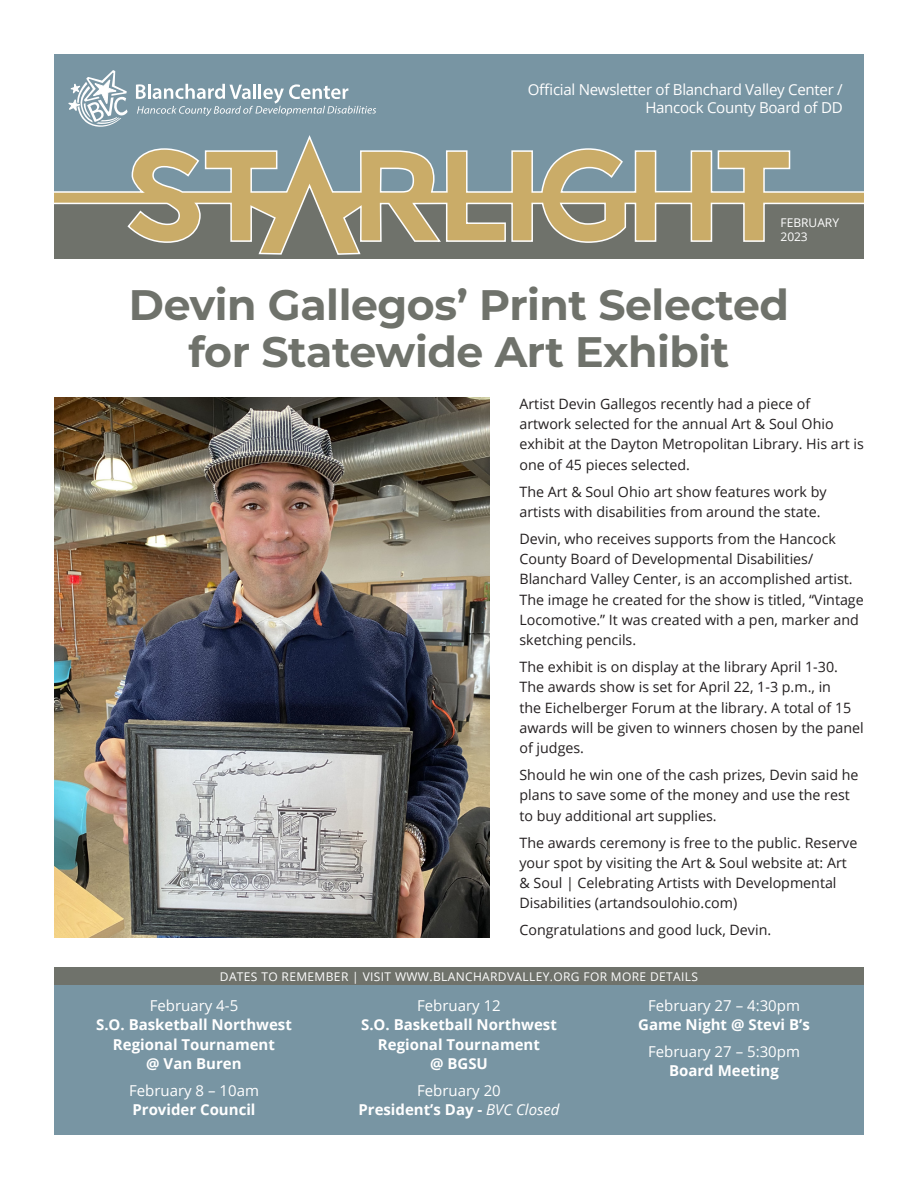
<style>
.page{position:relative;width:918px;height:1188px;background:#fff}
.page>*{position:absolute;margin:0;border:0;box-sizing:border-box;transform-origin:0 0}
.t1{font:700 42.6px/46.2px "Montserrat";letter-spacing:-.01em;color:#6f726b;text-align:center}
.t2{font:15.15px/18.1px "Open Sans";letter-spacing:-.02em;color:#fff;text-align:right}
.events{font:700 15px/19.5px "Open Sans";color:#fff;text-align:center}
.events-2{font:15px/19.5px "Open Sans";color:#fff;text-align:center}
.dates{font:15px "Open Sans";color:#fff}
.body_copy{font:14.25px/20.2px "Open Sans";color:#231f20}
.t3{font:12px "Open Sans";letter-spacing:.03em;color:#fff}
.t4{font:12px/14.4px "Open Sans";color:#fff}
.s1{font-weight:400}
.s2{font-weight:400;font-style:italic}
.s3{font-weight:700}
</style>
<div class="page">
<div style="left:54px;top:204px;width:810px;height:55px;background:#6f726b"></div>
<div style="left:54px;top:54px;width:810px;height:138px;background:#7895a3"></div>
<svg style="left:54px;top:135px;width:810px;height:120px"></svg>
<svg style="left:69px;top:70px;width:59px;height:57px"></svg>
<svg style="left:136px;top:84px;width:240px;height:32px"></svg>
<div style="left:54px;top:980px;width:810px;height:154px;background:#7895a3"></div>
<div style="left:54px;top:967px;width:810px;height:17px;background:#6f726b"></div>
<img style="left:54px;top:398px;width:435px;height:539px">
<p class="t2" style="left:528px;top:80px;width:316px">Official Newsletter of Blanchard Valley Center /<br>Hancock County Board of DD</p>
<p class="t4" style="left:781px;top:215px;width:60px">FEBRUARY<br>2023</p>
<p class="t1" style="left:129px;top:280px;width:662px">Devin Gallegos’ Print Selected for Statewide Art Exhibit</p>
<p class="body_copy" style="left:519px;top:393px;width:346px">Artist Devin Gallegos recently had a piece of artwork selected for the annual Art &amp; Soul Ohio exhibit at the Dayton Metropolitan Library. His art is one of 45 pieces selected.</p>
<p class="body_copy" style="left:519px;top:481px;width:309px">The Art &amp; Soul Ohio art show features work by artists with disabilities from around the state.</p>
<p class="body_copy" style="left:519px;top:528px;width:346px">Devin, who receives supports from the Hancock County Board of Developmental Disabilities/ Blanchard Valley Center, is an accomplished artist.<br>The image he created for the show is titled, “Vintage Locomotive.” It was created with a pen, marker and sketching pencils.</p>
<p class="body_copy" style="left:519px;top:656px;width:346px">The exhibit is on display at the library April 1-30.<br>The awards show is set for April 22, 1-3 p.m., in<br>the Eichelberger Forum at the library. A total of 15 awards will be given to winners chosen by the panel of judges.</p>
<p class="body_copy" style="left:519px;top:764px;width:341px">Should he win one of the cash prizes, Devin said he plans to save some of the money and use the rest to buy additional art supplies.</p>
<p class="body_copy" style="left:519px;top:832px;width:339px">The awards ceremony is free to the public. Reserve your spot by visiting the Art &amp; Soul website at: Art &amp; Soul | Celebrating Artists with Developmental Disabilities (artandsoulohio.com)</p>
<p class="body_copy" style="left:519px;top:920px;width:253px">Congratulations and good luck, Devin.</p>
<p class="t3" style="left:220px;top:968px;width:480px">DATES TO REMEMBER | VISIT WWW.BLANCHARDVALLEY.ORG FOR MORE DETAILS</p>
<p class="dates" style="left:150px;top:995px;width:90px">February 4-5</p>
<p class="events" style="left:96px;top:1015px;width:197px">S.O. Basketball Northwest<br>Regional Tournament<br>@ Van Buren</p>
<p class="events" style="left:129px;top:1080px;width:131px;text-align:left"><span class="s1">February 8 – 10am<br></span>Provider Council</p>
<p class="events" style="left:361px;top:995px;width:197px"><span class="s1">February 12<br></span>S.O. Basketball Northwest<br>Regional Tournament<br>@ BGSU</p>
<p class="events" style="left:358px;top:1080px;width:203px"><span class="s1">February 20<br></span>President’s Day - <span class="s2">BVC Closed</span></p>
<p class="events" style="left:638px;top:995px;width:173px"><span class="s1">February 27 – 4:30pm<br></span>Game Night @ Stevi B’s</p>
<p class="events-2" style="left:648px;top:1041px;width:153px">February 27 – 5:30pm<br><span class="s3">Board Meeting</span></p>
</div>
